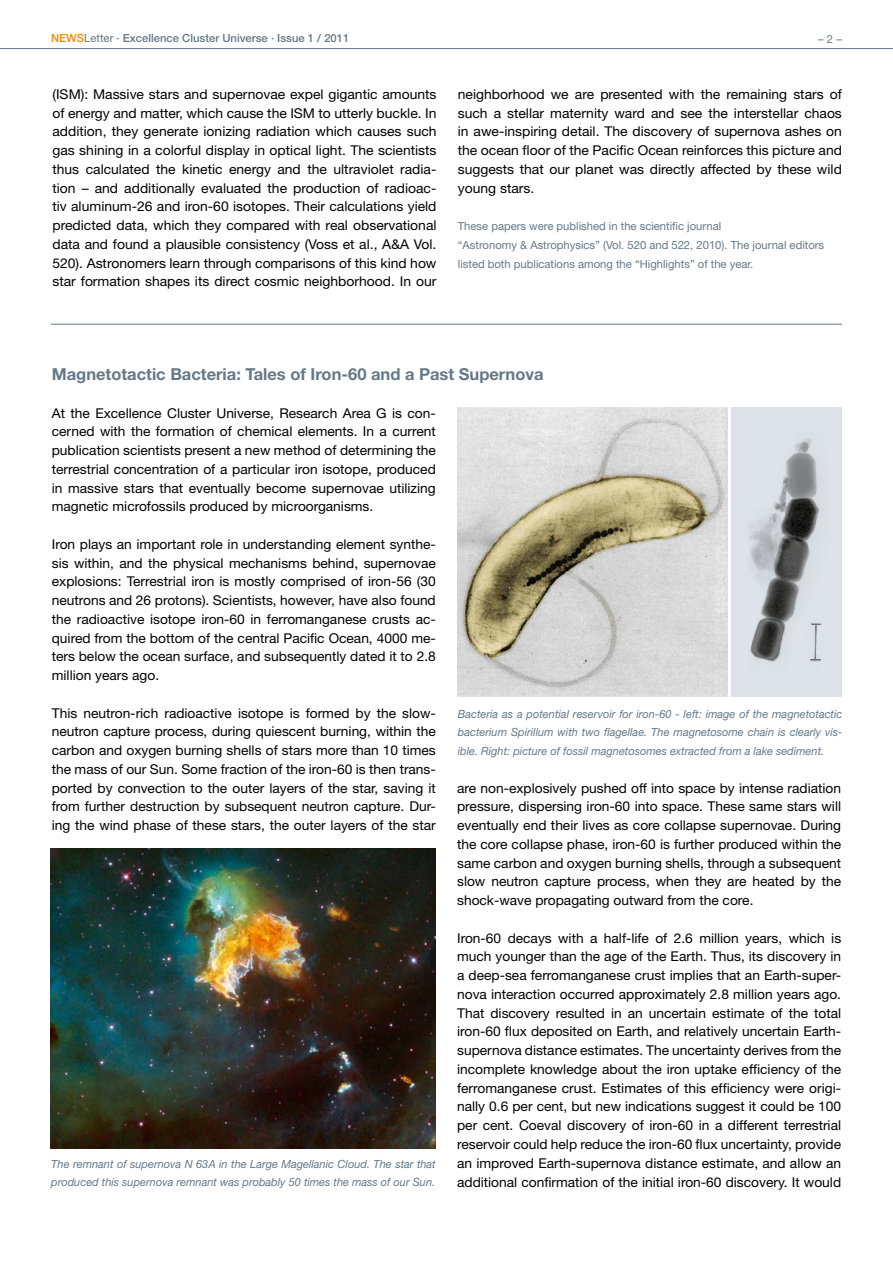
<style>
.page{position:relative;width:893px;height:1263px;background:#fff}
.page>*{position:absolute;margin:0;border:0;box-sizing:border-box;transform-origin:0 0}
.t1{font:700 16.5px "Helvetica Neue LT";color:#647889}
.t2{font:13.5px/18.8px "Helvetica Neue LT";color:#000;text-align:justify}
.t3{font:italic 11.25px/18.8px "Helvetica Neue LT";color:#647889}
.t4{font:11.25px/18.8px "Helvetica Neue LT";color:#647889}
.t5{font:500 11.25px "Helvetica Neue LT";color:#647889}
.s1{color:#f28b00}
.s2{font-weight:400}
</style>
<div class="page">
<hr style="left:0;top:48px;width:893px;height:1px;background:#647889">
<img style="left:51px;top:849px;width:385px;height:300px">
<hr style="left:51px;top:324px;width:791px;height:1px;background:#647889">
<div style="left:457px;top:407px;width:385px;height:289px;background:#dde2e8"></div>
<img style="left:457px;top:407px;width:271px;height:288px">
<img style="left:749px;top:438px;width:81px;height:224px">
<hr style="left:728px;top:401px;width:3px;height:295px;background:#fff">
<p class="t5" style="left:51px;top:32px;width:300px"><span class="s1">News</span><span class="s2">letter</span> · Excellence Cluster Universe · Issue 1 / 2011</p>
<p class="t4" style="left:818px;top:29px;width:25px">– 2 –</p>
<p class="t2" style="left:52px;top:84px;width:386px">(ISM): Massive stars and supernovae expel gigantic amounts of energy and matter, which cause the ISM to utterly buckle. In addition, they generate ionizing radiation which causes such gas shining in a colorful display in optical light. The scientists thus calculated the kinetic energy and the ultraviolet radia&shy;tion – and additionally evaluated the production of radioac&shy;tiv aluminum-26 and iron-60 isotopes. Their calculations yield predicted data, which they compared with real observational data and found a plausible consistency (Voss et al., A&amp;A Vol.<br>520). Astronomers learn through comparisons of this kind how star formation shapes its direct cosmic neighborhood. In our</p>
<p class="t2" style="left:458px;top:84px;width:386px">neighborhood we are presented with the remaining stars of such a stellar maternity ward and see the interstellar chaos in awe-inspiring detail. The discovery of supernova ashes on the ocean floor of the Pacific Ocean reinforces this picture and suggests that our planet was directly affected by these wild young stars.</p>
<p class="t4" style="left:458px;top:217px;width:368px">These papers were published in the scientific journal<br>“Astronomy &amp; Astrophysics” (Vol. 520 and 522, 2010). The journal editors listed both publications among the “Highlights” of the year.</p>
<p class="t1" style="left:52px;top:364px;width:493px">Magnetotactic Bacteria: Tales of Iron-60 and a Past Supernova</p>
<p class="t2" style="left:52px;top:403px;width:386px">At the Excellence Cluster Universe, Research Area G is con&shy;cerned with the formation of chemical elements. In a current publication scientists present a new method of determining the terrestrial concentration of a particular iron isotope, produced in massive stars that eventually become supernovae utilizing magnetic microfossils produced by microorganisms.</p>
<p class="t2" style="left:52px;top:534px;width:386px">Iron plays an important role in understanding element synthe&shy;sis within, and the physical mechanisms behind, supernovae explosions: Terrestrial iron is mostly comprised of iron-56 (30 neutrons and 26 protons). Scientists, however, have also found the radioactive isotope iron-60 in ferromanganese crusts ac&shy;quired from the bottom of the central Pacific Ocean, 4000 me&shy;ters below the ocean surface, and subsequently dated it to 2.8 million years ago.</p>
<p class="t2" style="left:52px;top:703px;width:386px">This neutron-rich radioactive isotope is formed by the slow&shy;neutron capture process, during quiescent burning, within the carbon and oxygen burning shells of stars more than 10 times the mass of our Sun. Some fraction of the iron-60 is then trans&shy;ported by convection to the outer layers of the star, saving it from further destruction by subsequent neutron capture. Dur&shy;ing the wind phase of these stars, the outer layers of the star</p>
<p class="t3" style="left:458px;top:704px;width:386px;text-align:justify">Bacteria as a potential reservoir for iron-60 - left: image of the magnetotactic bacterium Spirillum with two flagellae. The magnetosome chain is clearly vis&shy;ible. Right: picture of fossil magnetosomes extracted from a lake sediment.</p>
<p class="t2" style="left:457px;top:778px;width:386px">are non-explosively pushed off into space by intense radiation pressure, dispersing iron-60 into space. These same stars will eventually end their lives as core collapse supernovae. During the core collapse phase, iron-60 is further produced within the same carbon and oxygen burning shells, through a subsequent slow neutron capture process, when they are heated by the shock-wave propagating outward from the core.</p>
<p class="t2" style="left:457px;top:928px;width:386px">Iron-60 decays with a half-life of 2.6 million years, which is much younger than the age of the Earth. Thus, its discovery in a deep-sea ferromanganese crust implies that an Earth-super&shy;nova interaction occurred approximately 2.8 million years ago.<br>That discovery resulted in an uncertain estimate of the total iron-60 flux deposited on Earth, and relatively uncertain Earth&shy;supernova distance estimates. The uncertainty derives from the incomplete knowledge about the iron uptake efficiency of the ferromanganese crust. Estimates of this efficiency were origi&shy;nally 0.6 per cent, but new indications suggest it could be 100 per cent. Coeval discovery of iron-60 in a different terrestrial reservoir could help reduce the iron-60 flux uncertainty, provide an improved Earth-supernova distance estimate, and allow an additional confirmation of the initial iron-60 discovery. It would</p>
<p class="t3" style="left:51px;top:1154px;width:386px">The remnant of supernova N 63A in the Large Magellanic Cloud. The star that produced this supernova remnant was probably 50 times the mass of our Sun.</p>
</div>
